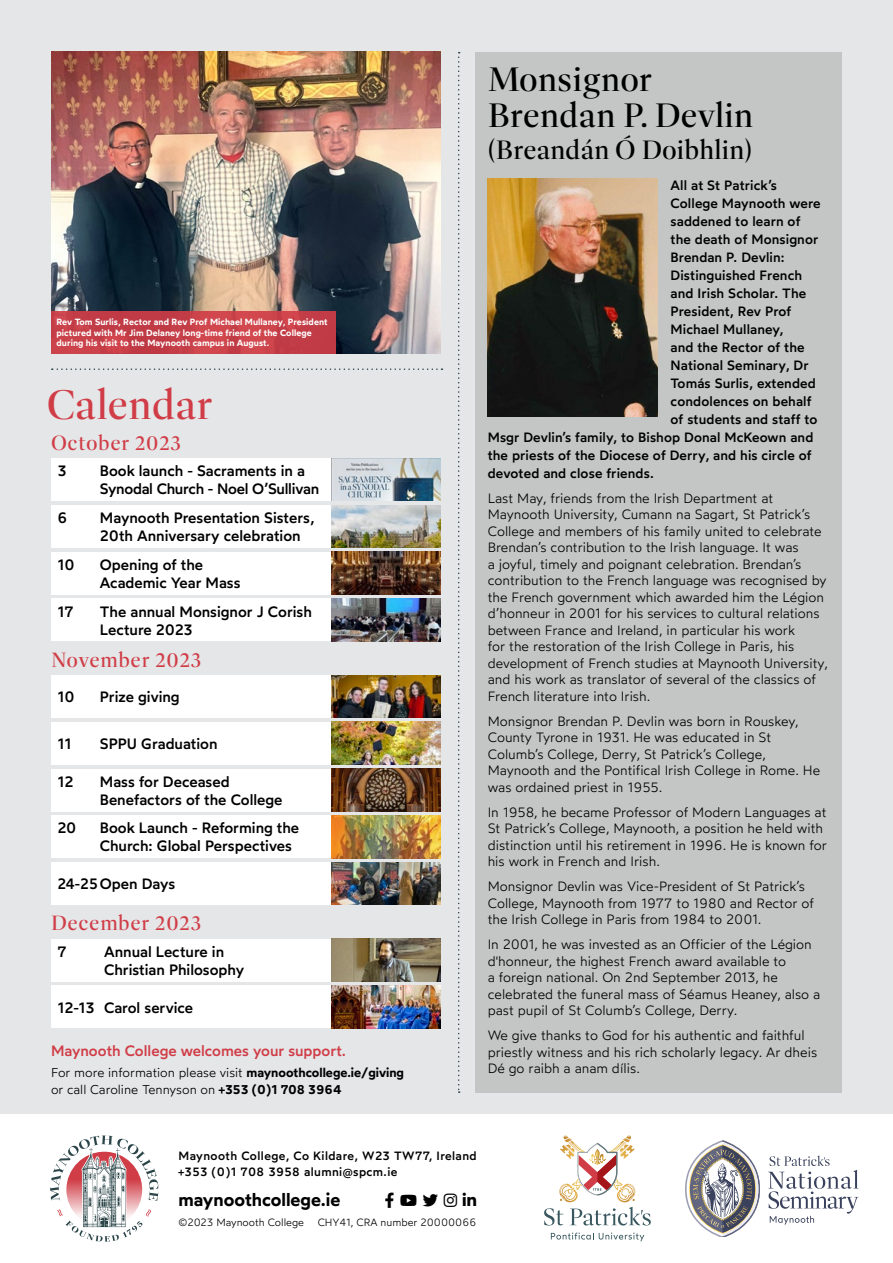
<style>
.page{position:relative;width:893px;height:1263px;background:#e5e6e8}
.page>*{position:absolute;margin:0;border:0;box-sizing:border-box;transform-origin:0 0}
.Title_-_Smaller{font:500 42px "Dashiell Fine";letter-spacing:.005em;color:#d03d47}
.Title_-_News_in_Brief{font:500 34.5px/36px "Dashiell Fine";letter-spacing:.01em;color:#000}
.Title_-_News_in_Brief-2{font:500 27px "Dashiell Fine";letter-spacing:.01em;color:#000}
.t1{font:500 21px "Dashiell Fine";letter-spacing:.04em;color:#d03d47}
.t2{font:600 18px "Wotfard";color:#000}
.t3{font:15.3px "Font Awesome 6 Brands";color:#000}
.t4{font:500 15px/18px "Wotfard";color:#000}
.t5{font:500 15px "Wotfard";color:#d03d47}
.t6{font:500 15px "Wotfard";color:#000;scale:.96 1}
.t7{font:300 13.5px/16.5px "Wotfard";color:#000}
.First_Para_-_NiB{font:500 13.5px "Wotfard";letter-spacing:.01em;color:#000}
.t8{font:300 12.75px/16.5px "Wotfard";color:#000}
.t9{font:500 12px/16.5px "Wotfard";letter-spacing:.035em;color:#000}
.t10{font:300 10.5px "Wotfard";color:#000}
.t11{font:600 9px/10.5px "Wotfard";letter-spacing:.01em;color:#fff}
.s1{font-weight:600}
</style>
<div class="page">
<div style="left:0;top:1114px;width:893px;height:149px;background:#fff"></div>
<svg style="left:50px;top:1135px;width:108px;height:107px"></svg>
<svg style="left:544px;top:1208px;width:19px;height:17px"></svg>
<svg style="left:570px;top:1207px;width:81px;height:18px"></svg>
<svg style="left:551px;top:1232px;width:93px;height:9px"></svg>
<img style="left:559px;top:1188px;width:15px;height:14px">
<svg style="left:560px;top:1135px;width:75px;height:66px"></svg>
<svg style="left:768px;top:1155px;width:91px;height:69px"></svg>
<svg style="left:685px;top:1140px;width:75px;height:97px"></svg>
<svg style="left:458px;top:52px;width:2px;height:1041px"></svg>
<svg style="left:52px;top:368px;width:390px;height:2px"></svg>
<div style="left:51px;top:862px;width:281px;height:43px;background:#fff"></div>
<img style="left:332px;top:862px;width:109px;height:43px">
<div style="left:51px;top:815px;width:281px;height:43px;background:#fff"></div>
<img style="left:332px;top:815px;width:109px;height:43px">
<div style="left:51px;top:939px;width:281px;height:42px;background:#fff"></div>
<img style="left:332px;top:939px;width:109px;height:42px">
<div style="left:51px;top:986px;width:281px;height:42px;background:#fff"></div>
<img style="left:332px;top:986px;width:109px;height:42px">
<div style="left:51px;top:722px;width:281px;height:42px;background:#fff"></div>
<img style="left:332px;top:722px;width:109px;height:42px">
<div style="left:51px;top:769px;width:281px;height:42px;background:#fff"></div>
<img style="left:332px;top:769px;width:109px;height:42px">
<div style="left:51px;top:599px;width:281px;height:42px;background:#fff"></div>
<img style="left:332px;top:599px;width:109px;height:42px">
<div style="left:51px;top:552px;width:281px;height:42px;background:#fff"></div>
<img style="left:332px;top:552px;width:109px;height:42px">
<div style="left:51px;top:458px;width:281px;height:43px;background:#fff"></div>
<img style="left:332px;top:458px;width:109px;height:43px">
<div style="left:51px;top:505px;width:281px;height:43px;background:#fff"></div>
<img style="left:332px;top:505px;width:109px;height:43px">
<div style="left:51px;top:675px;width:281px;height:43px;background:#fff"></div>
<img style="left:332px;top:675px;width:109px;height:43px">
<img style="left:51px;top:51px;width:390px;height:303px">
<div style="left:51px;top:311px;width:285px;height:43px;background:linear-gradient(to right,#c73f49,#c74049)"></div>
<div style="left:475px;top:52px;width:366px;height:1041px;background:#c3c6c4"></div>
<img style="left:488px;top:178px;width:170px;height:238px">
<p class="t11" style="left:56px;top:317px;width:273px">Rev Tom Surlis, Rector and Rev Prof Michael Mullaney, President pictured with Mr Jim Delaney long-time friend of the College during his visit to the Maynooth campus in August.</p>
<p class="Title_-_Smaller" style="left:47px;top:381px;width:167px">Calendar</p>
<p class="t1" style="left:51px;top:430px;width:132px">October 2023</p>
<p class="t4" style="left:57px;top:461px;width:11px">3</p>
<p class="t4" style="left:100px;top:461px;width:221px">Book launch - Sacraments in a<br>Synodal Church - Noel O’Sullivan</p>
<p class="t4" style="left:57px;top:508px;width:11px">6</p>
<p class="t4" style="left:100px;top:508px;width:216px">Maynooth Presentation Sisters,<br>20th Anniversary celebration</p>
<p class="t4" style="left:57px;top:555px;width:19px">10</p>
<p class="t4" style="left:100px;top:555px;width:142px">Opening of the<br>Academic Year Mass</p>
<p class="t4" style="left:57px;top:602px;width:18px">17</p>
<p class="t4" style="left:100px;top:602px;width:213px">The annual Monsignor J Corish<br>Lecture 2023</p>
<p class="t1" style="left:51px;top:647px;width:152px">November 2023</p>
<p class="t4" style="left:57px;top:687px;width:19px">10</p>
<p class="t4" style="left:100px;top:687px;width:81px">Prize giving</p>
<p class="t4" style="left:57px;top:734px;width:15px">11</p>
<p class="t4" style="left:100px;top:734px;width:119px">SPPU Graduation</p>
<p class="t4" style="left:57px;top:772px;width:18px">12</p>
<p class="t4" style="left:100px;top:772px;width:184px">Mass for Deceased<br>Benefactors of the College</p>
<p class="t4" style="left:57px;top:819px;width:21px">20</p>
<p class="t4" style="left:100px;top:819px;width:201px">Book Launch - Reforming the<br>Church: Global Perspectives</p>
<p class="t6" style="left:57px;top:874px;width:124px">24-25 Open Days</p>
<p class="t1" style="left:51px;top:911px;width:152px">December 2023</p>
<p class="t4" style="left:57px;top:942px;width:11px">7</p>
<p class="t4" style="left:104px;top:942px;width:142px">Annual Lecture in<br>Christian Philosophy</p>
<p class="t4" style="left:57px;top:998px;width:137px">12-13 Carol service</p>
<p class="t5" style="left:51px;top:1042px;width:297px">Maynooth College welcomes your support.</p>
<p class="t8" style="left:51px;top:1064px;width:354px">For more information please visit <span class="s1">maynoothcollege.ie/giving </span>or call Caroline Tennyson on <span class="s1">+353 (0)1 708 3964</span></p>
<p class="Title_-_News_in_Brief" style="left:488px;top:62px;width:267px">Monsignor<br>Brendan P. Devlin</p>
<p class="Title_-_News_in_Brief-2" style="left:488px;top:134px;width:266px">(Breandán Ó Doibhlin)</p>
<p class="First_Para_-_NiB" style="left:671px;top:176px;width:108px">All at St Patrick’s</p>
<p class="First_Para_-_NiB" style="left:671px;top:194px;width:152px">College Maynooth were</p>
<p class="First_Para_-_NiB" style="left:671px;top:212px;width:131px">saddened to learn of</p>
<p class="First_Para_-_NiB" style="left:671px;top:230px;width:149px">the death of Monsignor</p>
<p class="First_Para_-_NiB" style="left:671px;top:248px;width:116px">Brendan P. Devlin:</p>
<p class="First_Para_-_NiB" style="left:671px;top:266px;width:133px">Distinguished French</p>
<p class="First_Para_-_NiB" style="left:671px;top:284px;width:137px">and Irish Scholar. The</p>
<p class="First_Para_-_NiB" style="left:671px;top:302px;width:122px">President, Rev Prof</p>
<p class="First_Para_-_NiB" style="left:671px;top:320px;width:114px">Michael Mullaney,</p>
<p class="First_Para_-_NiB" style="left:671px;top:338px;width:136px">and the Rector of the</p>
<p class="First_Para_-_NiB" style="left:671px;top:356px;width:140px">National Seminary, Dr</p>
<p class="First_Para_-_NiB" style="left:671px;top:374px;width:147px">Tomás Surlis, extended</p>
<p class="First_Para_-_NiB" style="left:671px;top:392px;width:143px">condolences on behalf</p>
<p class="First_Para_-_NiB" style="left:671px;top:410px;width:148px">of students and staff to</p>
<p class="First_Para_-_NiB" style="left:488px;top:428px;width:327px">Msgr Devlin’s family, to Bishop Donal McKeown and</p>
<p class="First_Para_-_NiB" style="left:488px;top:446px;width:325px">the priests of the Diocese of Derry, and his circle of</p>
<p class="First_Para_-_NiB" style="left:488px;top:464px;width:168px">devoted and close friends.</p>
<p class="t7" style="left:488px;top:489px;width:342px">Last May, friends from the Irish Department at Maynooth University, Cumann na Sagart, St Patrick’s College and members of his family united to celebrate Brendan’s contribution to the Irish language. It was<br>a joyful, timely and poignant celebration. Brendan’s contribution to the French language was recognised by the French government which awarded him the Légion d’honneur in 2001 for his services to cultural relations between France and Ireland, in particular his work<br>for the restoration of the Irish College in Paris, his development of French studies at Maynooth University, and his work as translator of several of the classics of French literature into Irish.</p>
<p class="t7" style="left:488px;top:712px;width:334px">Monsignor Brendan P. Devlin was born in Rouskey, County Tyrone in 1931. He was educated in St Columb’s College, Derry, St Patrick’s College, Maynooth and the Pontifical Irish College in Rome. He was ordained priest in 1955.</p>
<p class="t7" style="left:488px;top:803px;width:341px">In 1958, he became Professor of Modern Languages at St Patrick’s College, Maynooth, a position he held with distinction until his retirement in 1996. He is known for his work in French and Irish.</p>
<p class="t7" style="left:488px;top:878px;width:328px">Monsignor Devlin was Vice-President of St Patrick’s<br>College, Maynooth from 1977 to 1980 and Rector of the Irish College in Paris from 1984 to 2001.</p>
<p class="t7" style="left:488px;top:936px;width:334px">In 2001, he was invested as an Officier of the Légion d'honneur, the highest French award available to<br>a foreign national. On 2nd September 2013, he celebrated the funeral mass of Séamus Heaney, also a past pupil of St Columb’s College, Derry.</p>
<p class="t7" style="left:488px;top:1027px;width:331px">We give thanks to God for his authentic and faithful priestly witness and his rich scholarly legacy. Ar dheis<br>Dé go raibh a anam dílis.</p>
<p class="t9" style="left:179px;top:1147px;width:300px">Maynooth College, Co Kildare, W23 TW77, Ireland +353 (0)1 708 3958 alumni@spcm.ie</p>
<p class="t2" style="left:179px;top:1188px;width:163px">maynoothcollege.ie</p>
<p class="t3" style="left:385px;top:1192px;width:34px">□□ □◆▼◆</p>
<p class="t3" style="left:444px;top:1192px;width:15px">■▲▼</p>
<p class="t10" style="left:179px;top:1216px;width:127px">©2023 Maynooth College</p>
<p class="t10" style="left:318px;top:1216px;width:160px">CHY41, CRA number 20000066</p>
</div>
